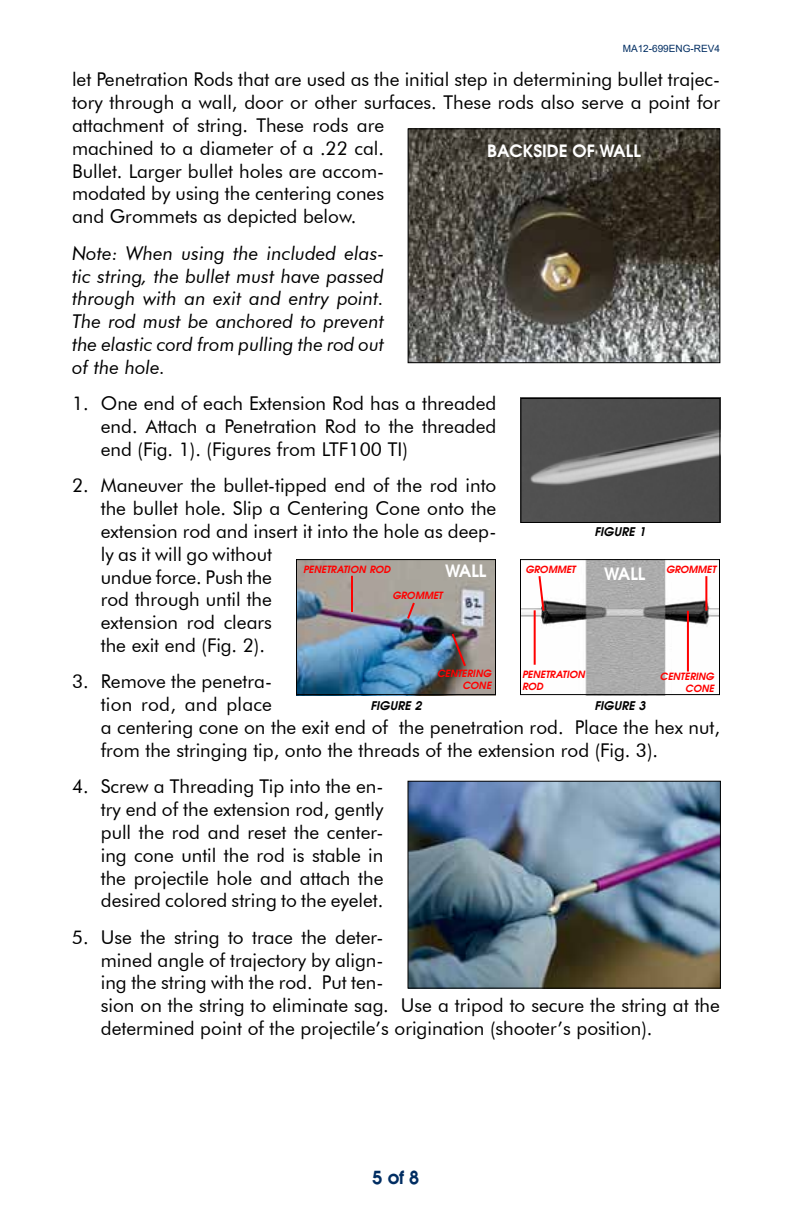
<style>
.page{position:relative;width:792px;height:1224px;background:#fff}
.page>*{position:absolute;margin:0;border:0;box-sizing:border-box;transform-origin:0 0}
.t1{font:19px/22.8px "Futura BT";color:#000}
.t2{font:italic 19px/22.8px "Futura BT";color:#000;text-align:justify}
.t3{font:700 18px "Avalon";color:#002d62}
.t4{font:700 17px "Avalon";color:#fff}
.t5{font:italic 700 12px "Avalon";color:#000}
.t6{font:italic 700 10px/12px "Avalon";color:#f00;text-align:right}
.t7{font:10px "Arial";color:#002d62}
</style>
<div class="page">
<img style="left:522px;top:561px;width:196px;height:132px">
<div style="left:520px;top:559px;width:200px;height:136px;border:1px solid #000"></div>
<hr style="left:534px;top:610px;width:2px;height:55px;background:#f00">
<hr style="left:687px;top:611px;width:2px;height:61px;background:#f00">
<svg style="left:537px;top:574px;width:9px;height:39px"></svg>
<hr style="left:705px;top:576px;width:2px;height:35px;background:#f00">
<img style="left:522px;top:400px;width:196px;height:121px">
<div style="left:520px;top:398px;width:200px;height:125px;border:1px solid #000"></div>
<img style="left:298px;top:561px;width:196px;height:132px">
<div style="left:296px;top:559px;width:200px;height:136px;border:1px solid #000"></div>
<svg style="left:405px;top:600px;width:12px;height:21px"></svg>
<svg style="left:450px;top:631px;width:18px;height:37px"></svg>
<hr style="left:351px;top:576px;width:2px;height:36px;background:#f00">
<img style="left:410px;top:783px;width:309px;height:204px">
<div style="left:408px;top:781px;width:313px;height:208px;border:1px solid #000"></div>
<img style="left:410px;top:130px;width:308px;height:231px">
<div style="left:408px;top:128px;width:312px;height:235px;border:1px solid #000"></div>
<p class="t7" style="left:623px;top:42px;width:99px">MA12-699ENG-REV4</p>
<p class="t1" style="left:72px;top:68px;width:650px">let Penetration Rods that are used as the initial step in determining bullet trajec&shy;tory through a wall, door or other surfaces. These rods also serve a point for attachment of string. These rods are<br>machined to a diameter of a .22 cal.<br>Bullet. Larger bullet holes are accom-<br>modated by using the centering cones<br>and Grommets as depicted below.</p>
<p class="t2" style="left:72px;top:241px;width:314px">Note: When using the included elas&shy;tic string, the bullet must have passed through with an exit and entry point.<br>The rod must be anchored to prevent the elastic cord from pulling the rod out of the hole.</p>
<p class="t1" style="left:101px;top:392px;width:397px;text-align:justify;text-indent:-29px">1. One end of each Extension Rod has a threaded end. Attach a Penetration Rod to the threaded end (Fig. 1). (Figures from LTF100 TI)</p>
<p class="t1" style="left:101px;top:474px;width:397px;text-indent:-29px">2. Maneuver the bullet-tipped end of the rod into the bullet hole. Slip a Centering Cone onto the extension rod and insert it into the hole as deep&shy;ly as it will go without<br>undue force. Push the<br>rod through until the<br>extension rod clears<br>the exit end (Fig. 2).</p>
<p class="t1" style="left:101px;top:670px;width:621px;text-indent:-29px">3. Remove the penetra-<br>tion rod, and place<br>a centering cone on the exit end of the penetration rod. Place the hex nut, from the stringing tip, onto the threads of the extension rod (Fig. 3).</p>
<p class="t1" style="left:101px;top:775px;width:284px;text-align:justify;text-indent:-29px">4. Screw a Threading Tip into the en&shy;try end of the extension rod, gently pull the rod and reset the center&shy;ing cone until the rod is stable in the projectile hole and attach the desired colored string to the eyelet.</p>
<p class="t1" style="left:101px;top:926px;width:621px;text-indent:-29px">5. Use the string to trace the deter-<br>mined angle of trajectory by align-<br>ing the string with the rod. Put ten-<br>sion on the string to eliminate sag. Use a tripod to secure the string at the determined point of the projectile’s origination (shooter’s position).</p>
<p class="t4" style="left:487px;top:139px;width:155px">BACKSIDE OF WALL</p>
<p class="t5" style="left:594px;top:524px;width:53px">FIGURE 1</p>
<p class="t4" style="left:445px;top:559px;width:43px">WALL</p>
<p class="t6" style="left:525px;top:563px;width:51px">GROMMET</p>
<p class="t6" style="left:666px;top:563px;width:51px">GROMMET</p>
<p class="t6" style="left:303px;top:563px;width:89px">PENETRATION ROD</p>
<p class="t4" style="left:604px;top:562px;width:43px">WALL</p>
<p class="t6" style="left:392px;top:589px;width:51px">GROMMET</p>
<p class="t6" style="left:437px;top:667px;width:56px">CENTERING<br>CONE</p>
<p class="t6" style="left:522px;top:668px;width:64px;text-align:left">PENETRATION<br>ROD</p>
<p class="t6" style="left:660px;top:670px;width:56px">CENTERING<br>CONE</p>
<p class="t5" style="left:370px;top:698px;width:53px">FIGURE 2</p>
<p class="t5" style="left:595px;top:698px;width:53px">FIGURE 3</p>
<p class="t3" style="left:373px;top:1165px;width:48px">5 of 8</p>
</div>
